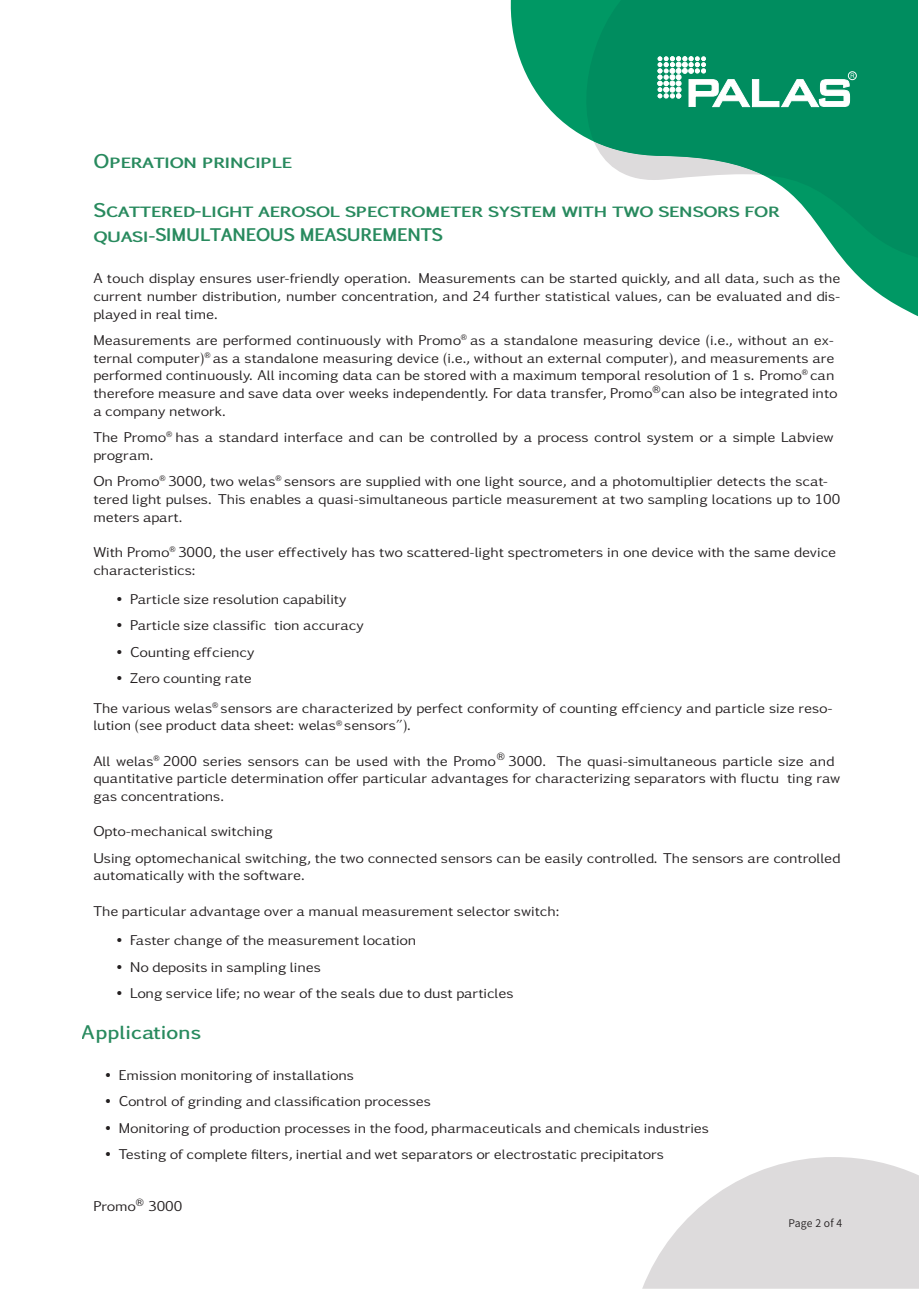
<style>
.page{position:relative;width:919px;height:1289px;background:#fff}
.page>*{position:absolute;margin:0;border:0;box-sizing:border-box;transform-origin:0 0}
.t1{font:27.15px "Sf Kp Sc Medium";color:#288a5e;scale:.82 1}
.t2{font:22.2px/48.8px "Sf Kp Sc Medium";color:#288a5e}
.t3{font:20.55px "Sf Kp Medium";color:#288a5e}
.t4{font:14.7px/17.7px "Sf Kp Regular";color:#231f20}
.t5{font:10.5px "Source Han Sans CN";letter-spacing:.01em;color:#231f20}
.s1{font-size:20.55px}
.s2{font-size:22.2px}
.s3{font-family:"Sf Kp Sc Medium"}
</style>
<div class="page">
<svg style="left:510px;top:0;width:407px;height:316px"></svg>
<svg style="left:572px;top:0;width:345px;height:258px;fill:#008d5f"></svg>
<svg style="left:657px;top:56px;width:202px;height:51px"></svg>
<svg style="left:642px;top:1157px;width:276px;height:131px"></svg>
<h2 class="t2" style="left:93px;top:136px;width:687px"><span class="s1">O</span>peration principle<br><span class="s1">S</span>cattered<span class="s1">-</span>light aerosol spectrometer system with two sensors for</h2>
<h1 class="t1" style="left:93px;top:216px;width:427px"><span class="s2">quasi</span><span class="s1">-</span>simultaneous measurements</h1>
<p class="t4" style="left:93px;top:269px;width:748px;text-align:justify">A touch display ensures user-friendly operation. Measurements can be started quickly, and all data, such as the current number distribution, number concentration, and 24 further statistical values, can be evaluated and dis&shy;played in real time.</p>
<p class="t4" style="left:93px;top:331px;width:745px">Measurements are performed continuously with Promo<sup>®</sup> as a standalone measuring device (i.e., without an ex&shy;ternal computer)<sup>®</sup> as a standalone measuring device (i.e., without an external computer), and measurements are performed continuously. All incoming data can be stored with a maximum temporal resolution of 1 s. Promo<sup>®</sup> can therefore measure and save data over weeks independently. For data transfer, Promo<sup>®</sup>can also be integrated into a company network.</p>
<p class="t4" style="left:93px;top:428px;width:741px">The Promo<sup>®</sup> has a standard interface and can be controlled by a process control system or a simple Labview program.</p>
<p class="t4" style="left:93px;top:472px;width:748px">On Promo<sup>®</sup> 3000, two welas<sup>®</sup> sensors are supplied with one light source, and a photomultiplier detects the scat&shy;tered light pulses. This enables a quasi-simultaneous particle measurement at two sampling locations up to 100 meters apart.</p>
<p class="t4" style="left:93px;top:543px;width:744px">With Promo<sup>®</sup> 3000, the user effectively has two scattered-light spectrometers in one device with the same device characteristics:</p>
<p class="t4" style="left:116px;top:590px;width:232px">• Particle size resolution capability</p>
<p class="t4" style="left:116px;top:616px;width:249px">• Particle size classific tion accuracy</p>
<p class="t4" style="left:116px;top:643px;width:140px">• Counting effciency</p>
<p class="t4" style="left:93px;top:663px;width:740px;line-height:29.4px;text-indent:23px">• Zero counting rate<br>The various welas<sup>®</sup> sensors are characterized by perfect conformity of counting effciency and particle size reso-</p>
<p class="t4" style="left:93px;top:716px;width:319px">lution (see product data sheet: welas<sup>®</sup> sensors”).</p>
<p class="t4" style="left:93px;top:752px;width:748px">All welas<sup>®</sup> 2000 series sensors can be used with the Promo<sup>®</sup> 3000. The quasi-simultaneous particle size and quantitative particle determination offer particular advantages for characterizing separators with fluctu ting raw gas concentrations.</p>
<p class="t4" style="left:93px;top:818px;width:748px;line-height:26.4px">Opto-mechanical switching<br>Using optomechanical switching, the two connected sensors can be easily controlled. The sensors are controlled</p>
<p class="t4" style="left:93px;top:866px;width:213px">automatically with the software.</p>
<p class="t4" style="left:93px;top:902px;width:467px">The particular advantage over a manual measurement selector switch:</p>
<p class="t4" style="left:116px;top:931px;width:301px">• Faster change of the measurement location</p>
<p class="t4" style="left:116px;top:957px;width:206px">• No deposits in sampling lines</p>
<p class="t4" style="left:116px;top:984px;width:399px">• Long service life; no wear of the seals due to dust particles</p>
<h3 class="t3" style="left:82px;top:1019px;width:121px"><span class="s3">A</span>pplications</h3>
<p class="t4" style="left:105px;top:1066px;width:251px">• Emission monitoring of installations</p>
<p class="t4" style="left:105px;top:1092px;width:327px">• Control of grinding and classification processes</p>
<p class="t4" style="left:105px;top:1119px;width:605px">• Monitoring of production processes in the food, pharmaceuticals and chemicals industries</p>
<p class="t4" style="left:105px;top:1145px;width:560px">• Testing of complete filters, inertial and wet separators or electrostatic precipitators</p>
<p class="t4" style="left:93px;top:1197px;width:90px">Promo<sup>®</sup> 3000</p>
<p class="t5" style="left:788px;top:1217px;width:55px">Page 2 of 4</p>
</div>
